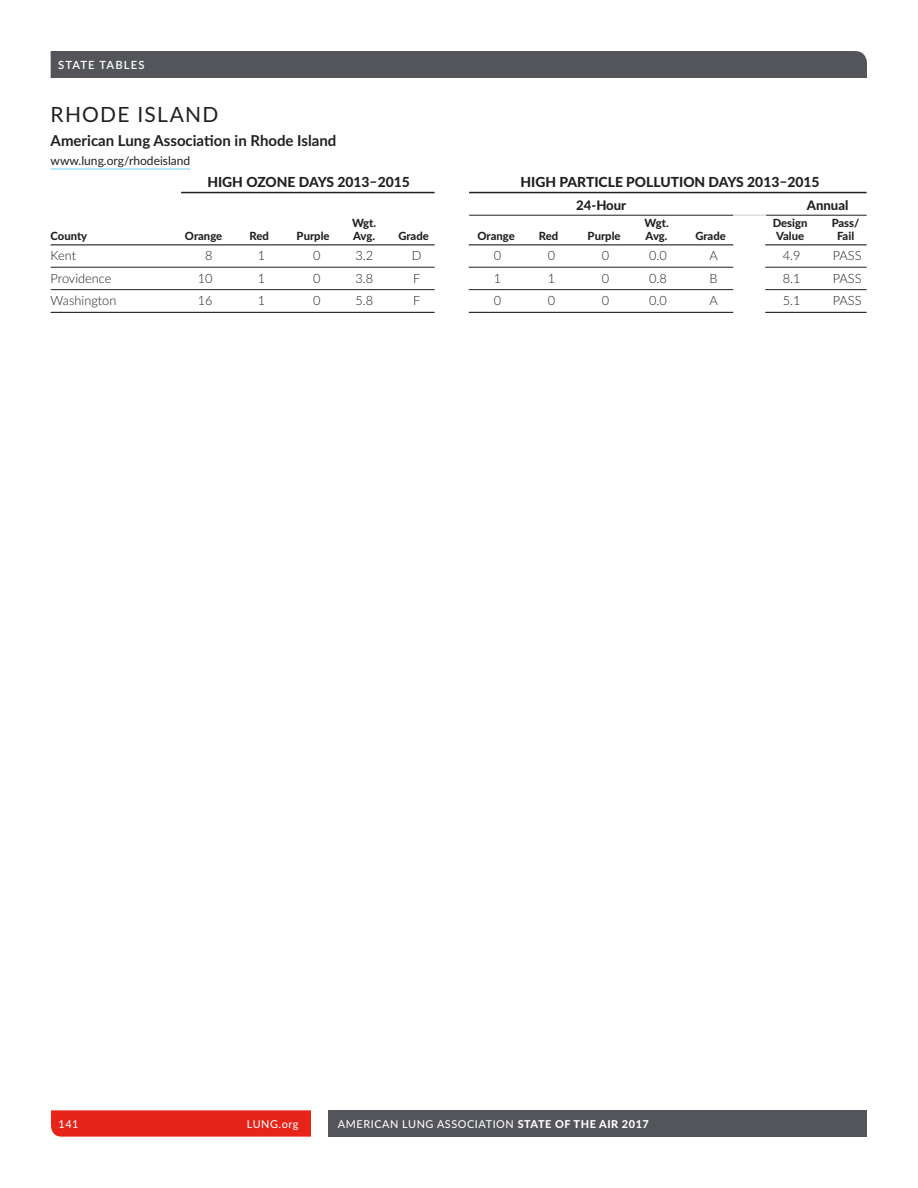
<style>
.page{position:relative;width:918px;height:1188px;background:#fff}
.page>*{position:absolute;margin:0;border:0;box-sizing:border-box;transform-origin:0 0}
.Styate_Top_Name{font:21px "Lato";letter-spacing:.06em;color:#231f20}
.ALA_Of_State{font:700 15px "Lato";color:#231f20}
.High_Ozone_Head_Revi{font:800 13.8px "Lato";color:#231f20}
.High_Ozone_Sub_Head{font:800 13.2px "Lato";color:#231f20}
.High_Ozone_Numbers_R{font:300 12.75px "Lato";color:#231f20}
.ALA_of_Address{font:12px "Lato";color:#231f20}
.High_Ozone_Sub_Sub_H{font:800 11.25px "Lato";color:#231f20}
.t1{font:600 11.25px "Lato";letter-spacing:.1em;color:#fff}
.t2{font:500 10.8px "Lato";letter-spacing:.05em;color:#fff}
.s1{font-weight:800}
</style>
<div class="page">
<div style="left:51px;top:51px;width:816px;height:27px;background:#54555a"></div>
<div style="left:329px;top:1110px;width:538px;height:27px;background:#54555a"></div>
<svg style="left:51px;top:1110px;width:260px;height:27px;background:#e72a20"></svg>
<hr style="left:51px;top:169px;width:139px;height:1px;background:#6ed0f6">
<hr style="left:181px;top:192px;width:686px;height:1px;background:#231f20">
<div style="left:435px;top:190px;width:34px;height:5px;background:#fff"></div>
<hr style="left:469px;top:215px;width:398px;height:1px;background:#231f20">
<hr style="left:733px;top:214px;width:33px;height:2px;background:#fff">
<svg style="left:51px;top:244px;width:816px;height:1px"></svg>
<svg style="left:51px;top:267px;width:816px;height:1px"></svg>
<svg style="left:51px;top:289px;width:816px;height:1px"></svg>
<svg style="left:51px;top:312px;width:816px;height:1px"></svg>
<p class="t1" style="left:58px;top:57px;width:88px">STATE TABLES</p>
<p class="Styate_Top_Name" style="left:51px;top:99px;width:169px">RHODE ISLAND</p>
<p class="ALA_Of_State" style="left:51px;top:129px;width:287px">American Lung Association in Rhode Island</p>
<p class="ALA_of_Address" style="left:51px;top:152px;width:141px">www.lung.org/rhodeisland</p>
<p class="High_Ozone_Head_Revi" style="left:207px;top:171px;width:204px">HIGH OZONE DAYS 2013–2015</p>
<p class="High_Ozone_Head_Revi" style="left:521px;top:171px;width:301px">HIGH PARTICLE POLLUTION DAYS 2013–2015</p>
<p class="High_Ozone_Sub_Head" style="left:576px;top:195px;width:52px">24-Hour</p>
<p class="High_Ozone_Sub_Head" style="left:807px;top:195px;width:43px">Annual</p>
<p class="High_Ozone_Sub_Sub_H" style="left:352px;top:215px;width:26px">Wgt.</p>
<p class="High_Ozone_Sub_Sub_H" style="left:645px;top:215px;width:26px">Wgt.</p>
<p class="High_Ozone_Sub_Sub_H" style="left:773px;top:215px;width:36px">Design</p>
<p class="High_Ozone_Sub_Sub_H" style="left:832px;top:215px;width:29px">Pass/</p>
<p class="High_Ozone_Sub_Sub_H" style="left:51px;top:227px;width:38px">County</p>
<p class="High_Ozone_Sub_Sub_H" style="left:185px;top:227px;width:39px">Orange</p>
<p class="High_Ozone_Sub_Sub_H" style="left:249px;top:227px;width:21px">Red</p>
<p class="High_Ozone_Sub_Sub_H" style="left:297px;top:227px;width:34px">Purple</p>
<p class="High_Ozone_Sub_Sub_H" style="left:353px;top:227px;width:23px">Avg.</p>
<p class="High_Ozone_Sub_Sub_H" style="left:398px;top:227px;width:32px">Grade</p>
<p class="High_Ozone_Sub_Sub_H" style="left:477px;top:227px;width:39px">Orange</p>
<p class="High_Ozone_Sub_Sub_H" style="left:539px;top:227px;width:21px">Red</p>
<p class="High_Ozone_Sub_Sub_H" style="left:588px;top:227px;width:34px">Purple</p>
<p class="High_Ozone_Sub_Sub_H" style="left:646px;top:227px;width:23px">Avg.</p>
<p class="High_Ozone_Sub_Sub_H" style="left:695px;top:227px;width:32px">Grade</p>
<p class="High_Ozone_Sub_Sub_H" style="left:776px;top:227px;width:30px">Value</p>
<p class="High_Ozone_Sub_Sub_H" style="left:837px;top:227px;width:19px">Fail</p>
<p class="High_Ozone_Numbers_R" style="left:51px;top:247px;width:27px">Kent</p>
<p class="High_Ozone_Numbers_R" style="left:205px;top:247px;width:9px">8</p>
<p class="High_Ozone_Numbers_R" style="left:258px;top:247px;width:9px">1</p>
<p class="High_Ozone_Numbers_R" style="left:313px;top:247px;width:9px">0</p>
<p class="High_Ozone_Numbers_R" style="left:355px;top:247px;width:19px">3.2</p>
<p class="High_Ozone_Numbers_R" style="left:412px;top:247px;width:11px">D</p>
<p class="High_Ozone_Numbers_R" style="left:494px;top:247px;width:9px">0</p>
<p class="High_Ozone_Numbers_R" style="left:548px;top:247px;width:9px">0</p>
<p class="High_Ozone_Numbers_R" style="left:602px;top:247px;width:9px">0</p>
<p class="High_Ozone_Numbers_R" style="left:649px;top:247px;width:19px">0.0</p>
<p class="High_Ozone_Numbers_R" style="left:710px;top:247px;width:10px">A</p>
<p class="High_Ozone_Numbers_R" style="left:783px;top:247px;width:19px">4.9</p>
<p class="High_Ozone_Numbers_R" style="left:833px;top:247px;width:30px">PASS</p>
<p class="High_Ozone_Numbers_R" style="left:51px;top:269px;width:62px">Providence</p>
<p class="High_Ozone_Numbers_R" style="left:198px;top:269px;width:16px">10</p>
<p class="High_Ozone_Numbers_R" style="left:258px;top:269px;width:9px">1</p>
<p class="High_Ozone_Numbers_R" style="left:313px;top:269px;width:9px">0</p>
<p class="High_Ozone_Numbers_R" style="left:355px;top:269px;width:19px">3.8</p>
<p class="High_Ozone_Numbers_R" style="left:413px;top:269px;width:9px">F</p>
<p class="High_Ozone_Numbers_R" style="left:494px;top:269px;width:9px">1</p>
<p class="High_Ozone_Numbers_R" style="left:548px;top:269px;width:9px">1</p>
<p class="High_Ozone_Numbers_R" style="left:602px;top:269px;width:9px">0</p>
<p class="High_Ozone_Numbers_R" style="left:649px;top:269px;width:19px">0.8</p>
<p class="High_Ozone_Numbers_R" style="left:710px;top:269px;width:10px">B</p>
<p class="High_Ozone_Numbers_R" style="left:783px;top:269px;width:19px">8.1</p>
<p class="High_Ozone_Numbers_R" style="left:833px;top:269px;width:30px">PASS</p>
<p class="High_Ozone_Numbers_R" style="left:51px;top:292px;width:67px">Washington</p>
<p class="High_Ozone_Numbers_R" style="left:198px;top:292px;width:16px">16</p>
<p class="High_Ozone_Numbers_R" style="left:258px;top:292px;width:9px">1</p>
<p class="High_Ozone_Numbers_R" style="left:313px;top:292px;width:9px">0</p>
<p class="High_Ozone_Numbers_R" style="left:355px;top:292px;width:19px">5.8</p>
<p class="High_Ozone_Numbers_R" style="left:413px;top:292px;width:9px">F</p>
<p class="High_Ozone_Numbers_R" style="left:494px;top:292px;width:9px">0</p>
<p class="High_Ozone_Numbers_R" style="left:548px;top:292px;width:9px">0</p>
<p class="High_Ozone_Numbers_R" style="left:602px;top:292px;width:9px">0</p>
<p class="High_Ozone_Numbers_R" style="left:649px;top:292px;width:19px">0.0</p>
<p class="High_Ozone_Numbers_R" style="left:710px;top:292px;width:10px">A</p>
<p class="High_Ozone_Numbers_R" style="left:783px;top:292px;width:19px">5.1</p>
<p class="High_Ozone_Numbers_R" style="left:833px;top:292px;width:30px">PASS</p>
<p class="t2" style="left:58px;top:1116px;width:22px">141</p>
<p class="t2" style="left:247px;top:1116px;width:53px">LUNG.org</p>
<p class="t2" style="left:338px;top:1116px;width:312px">AMERICAN LUNG ASSOCIATION <span class="s1">STATE OF THE AIR 2017</span></p>
</div>
